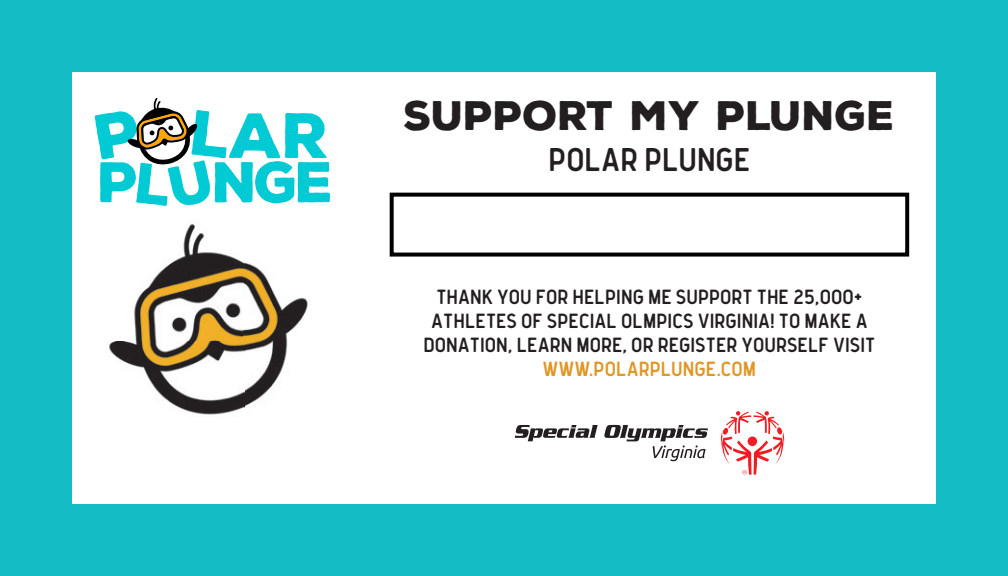
<style>
.page{position:relative;width:1008px;height:576px;background:#14bcc6}
.page>*{position:absolute;margin:0;border:0;box-sizing:border-box;transform-origin:0 0}
.t1{font:900 40px "Nexa Rust Sans";color:#231f20}
.subtitle{font:32px "Oregon";color:#231f20}
.body{font:20px/24px "Oregon";color:#231f20;text-align:center}
.s1{color:#df9725}
</style>
<div class="page">
<div style="left:72px;top:72px;width:864px;height:432px;background:#fff"></div>
<svg style="left:95px;top:98px;width:235px;height:108px"></svg>
<div style="left:390px;top:193px;width:519px;height:64px;border:4px solid #000"></div>
<img style="left:109px;top:223px;width:199px;height:192px">
<svg style="left:515px;top:425px;width:83px;height:16px"></svg>
<svg style="left:604px;top:425px;width:104px;height:36px"></svg>
<svg style="left:720px;top:411px;width:65px;height:64px"></svg>
<p class="t1" style="left:404px;top:88px;width:493px">SUPPORT MY PLUNGE</p>
<p class="subtitle" style="left:548px;top:142px;width:204px">POLAR PLUNGE</p>
<p class="body" style="left:423px;top:285px;width:454px">THANK YOU FOR HELPING ME SUPPORT THE 25,000+ ATHLETES OF SPECIAL OLMPICS VIRGINIA! TO MAKE A DONATION, LEARN MORE, OR REGISTER YOURSELF VISIT <span class="s1">WWW.POLARPLUNGE.COM</span></p>
</div>
